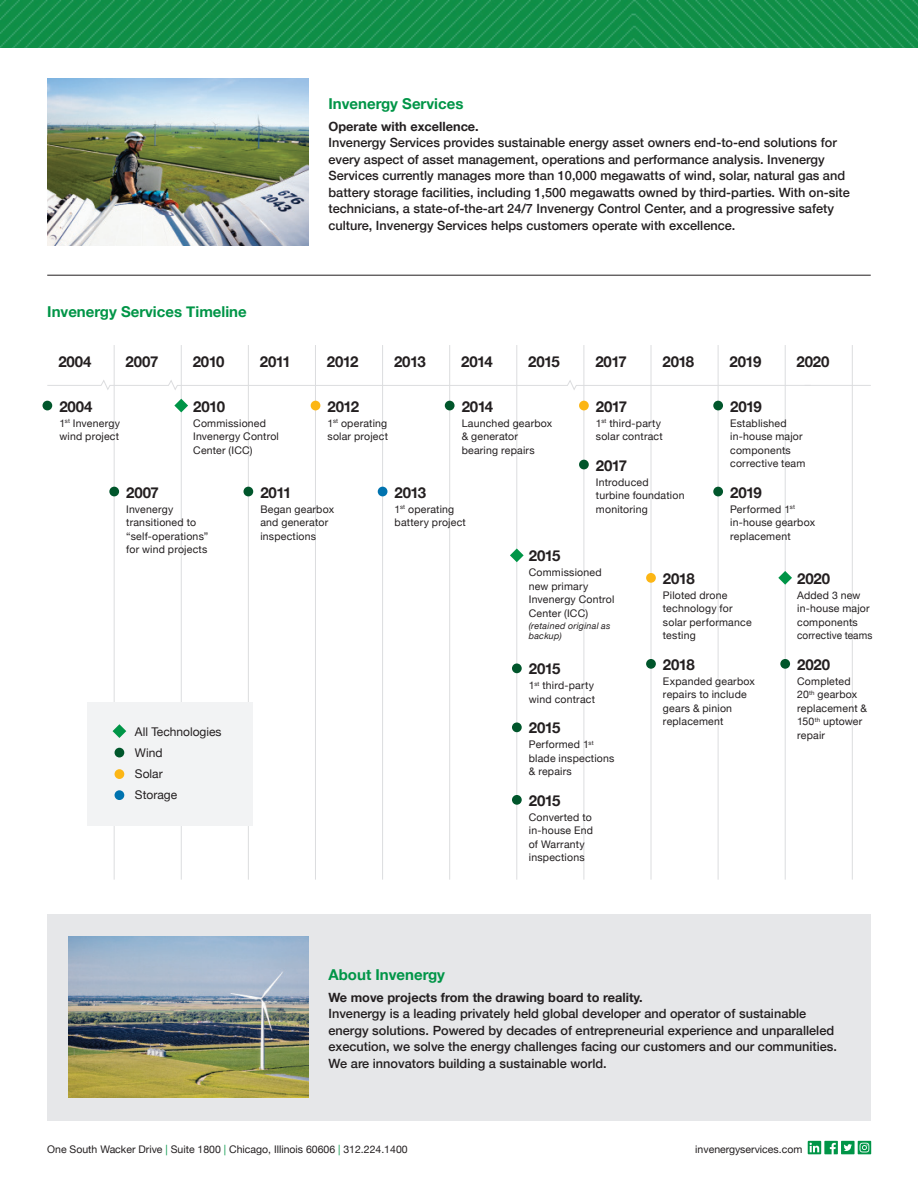
<style>
.page{position:relative;width:918px;height:1188px;background:#fff}
.page>*{position:absolute;margin:0;border:0;box-sizing:border-box;transform-origin:0 0}
.t1{font:700 15px "Helvetica Neue";letter-spacing:-.04em;color:#231f20}
.t2{font:700 15px "Helvetica Neue";color:#009547}
.t3{font:500 12.75px/16.5px "Helvetica Neue";color:#231f20}
.t4{font:700 12.75px "Helvetica Neue";color:#231f20}
.t5{font:12px/21px "Helvetica Neue";color:#231f20}
.t6{font:10.5px/13.5px "Helvetica Neue";letter-spacing:.02em;color:#231f20}
.t7{font:10.5px "Helvetica Neue";color:#231f20}
.t8{font:italic 9px/10.5px "Helvetica Neue";letter-spacing:.03em;color:#231f20}
.s1{color:#009547}
</style>
<div class="page">
<div style="left:47px;top:914px;width:824px;height:206px;background:#e6e7e9"></div>
<img style="left:0;top:0;width:918px;height:47px">
<img style="left:68px;top:937px;width:240px;height:161px">
<img style="left:47px;top:79px;width:261px;height:166px">
<hr style="left:47px;top:275px;width:824px;height:1px;background:#231f20">
<svg style="left:808px;top:1141px;width:63px;height:13px"></svg>
<hr style="left:114px;top:345px;width:1px;height:535px;background:#dcdddf">
<hr style="left:181px;top:345px;width:1px;height:535px;background:#dcdddf">
<hr style="left:248px;top:345px;width:1px;height:535px;background:#dcdddf">
<hr style="left:315px;top:345px;width:1px;height:535px;background:#dcdddf">
<hr style="left:382px;top:345px;width:1px;height:535px;background:#dcdddf">
<hr style="left:449px;top:345px;width:1px;height:535px;background:#dcdddf">
<hr style="left:516px;top:345px;width:1px;height:535px;background:#dcdddf">
<hr style="left:584px;top:345px;width:1px;height:535px;background:#dcdddf">
<hr style="left:651px;top:345px;width:1px;height:535px;background:#dcdddf">
<hr style="left:718px;top:345px;width:1px;height:535px;background:#dcdddf">
<hr style="left:785px;top:345px;width:1px;height:535px;background:#dcdddf">
<div style="left:43px;top:401px;width:9px;height:9px;background:#00562b;border-radius:50%"></div>
<div style="left:109px;top:487px;width:10px;height:9px;background:#00562b;border-radius:50%"></div>
<div style="left:243px;top:487px;width:10px;height:9px;background:#00562b;border-radius:50%"></div>
<div style="left:311px;top:401px;width:9px;height:9px;background:#fcb615;border-radius:50%"></div>
<div style="left:378px;top:487px;width:9px;height:9px;background:#0073af;border-radius:50%"></div>
<div style="left:445px;top:401px;width:10px;height:9px;background:#00562b;border-radius:50%"></div>
<div style="left:512px;top:663px;width:10px;height:10px;background:#00562b;border-radius:50%"></div>
<div style="left:512px;top:722px;width:10px;height:10px;background:#00562b;border-radius:50%"></div>
<div style="left:512px;top:795px;width:10px;height:10px;background:#00562b;border-radius:50%"></div>
<div style="left:579px;top:401px;width:10px;height:9px;background:#fcb615;border-radius:50%"></div>
<div style="left:579px;top:460px;width:10px;height:9px;background:#00562b;border-radius:50%"></div>
<div style="left:646px;top:659px;width:10px;height:10px;background:#00562b;border-radius:50%"></div>
<div style="left:646px;top:573px;width:10px;height:10px;background:#fcb615;border-radius:50%"></div>
<div style="left:713px;top:401px;width:10px;height:9px;background:#00562b;border-radius:50%"></div>
<div style="left:713px;top:487px;width:10px;height:9px;background:#00562b;border-radius:50%"></div>
<div style="left:87px;top:702px;width:166px;height:123px;background:#f2f3f4"></div>
<div style="left:115px;top:748px;width:9px;height:9px;background:#00562b;border-radius:50%"></div>
<div style="left:115px;top:769px;width:9px;height:10px;background:#fcb615;border-radius:50%"></div>
<div style="left:115px;top:790px;width:9px;height:10px;background:#0073af;border-radius:50%"></div>
<svg style="left:47px;top:379px;width:758px;height:12px"></svg>
<svg style="left:174px;top:399px;width:14px;height:13px"></svg>
<svg style="left:510px;top:548px;width:14px;height:14px"></svg>
<svg style="left:113px;top:724px;width:13px;height:14px"></svg>
<hr style="left:852px;top:345px;width:1px;height:535px;background:#dcdddf">
<hr style="left:805px;top:385px;width:66px;height:1px;background:#dcdddf">
<div style="left:780px;top:659px;width:10px;height:10px;background:#00562b;border-radius:50%"></div>
<svg style="left:778px;top:571px;width:14px;height:14px"></svg>
<h1 class="t2" style="left:47px;top:300px;width:201px">Invenergy Services Timeline</h1>
<h1 class="t2" style="left:328px;top:92px;width:136px">Invenergy Services</h1>
<p class="t4" style="left:328px;top:116px;width:152px">Operate with excellence.</p>
<p class="t3" style="left:328px;top:133px;width:523px">Invenergy Services provides sustainable energy asset owners end-to-end solutions for every aspect of asset management, operations and performance analysis. Invenergy Services currently manages more than 10,000 megawatts of wind, solar, natural gas and battery storage facilities, including 1,500 megawatts owned by third-parties. With on-site technicians, a state-of-the-art 24/7 Invenergy Control Center, and a progressive safety culture, Invenergy Services helps customers operate with excellence.</p>
<h1 class="t1" style="left:58px;top:350px;width:35px">2004</h1>
<h1 class="t1" style="left:126px;top:350px;width:34px">2007</h1>
<h1 class="t1" style="left:193px;top:350px;width:33px">2010</h1>
<h1 class="t1" style="left:260px;top:350px;width:33px">2011</h1>
<h1 class="t1" style="left:327px;top:350px;width:33px">2012</h1>
<h1 class="t1" style="left:394px;top:350px;width:33px">2013</h1>
<h1 class="t1" style="left:461px;top:350px;width:33px">2014</h1>
<h1 class="t1" style="left:528px;top:350px;width:33px">2015</h1>
<h1 class="t1" style="left:595px;top:350px;width:33px">2017</h1>
<h1 class="t1" style="left:662px;top:350px;width:33px">2018</h1>
<h1 class="t1" style="left:730px;top:350px;width:33px">2019</h1>
<h1 class="t1" style="left:59px;top:394px;width:35px">2004</h1>
<p class="t6" style="left:59px;top:417px;width:62px">1<sup>st</sup> Invenergy wind project</p>
<h1 class="t1" style="left:797px;top:350px;width:34px">2020</h1>
<h1 class="t1" style="left:193px;top:394px;width:33px">2010</h1>
<p class="t6" style="left:193px;top:417px;width:87px">Commissioned<br>Invenergy Control<br>Center (ICC)</p>
<h1 class="t1" style="left:328px;top:394px;width:33px">2012</h1>
<p class="t6" style="left:328px;top:417px;width:62px">1<sup>st</sup> operating solar project</p>
<h1 class="t1" style="left:462px;top:394px;width:33px">2014</h1>
<p class="t6" style="left:462px;top:417px;width:92px">Launched gearbox &amp; generator bearing repairs</p>
<h1 class="t1" style="left:596px;top:394px;width:33px">2017</h1>
<p class="t6" style="left:596px;top:417px;width:68px">1<sup>st</sup> third-party solar contract</p>
<h1 class="t1" style="left:596px;top:453px;width:33px">2017</h1>
<p class="t6" style="left:596px;top:476px;width:90px">Introduced turbine foundation monitoring</p>
<h1 class="t1" style="left:730px;top:394px;width:33px">2019</h1>
<p class="t6" style="left:730px;top:417px;width:77px">Established in-house major components corrective team</p>
<h1 class="t1" style="left:730px;top:480px;width:33px">2019</h1>
<p class="t6" style="left:730px;top:503px;width:86px">Performed 1<sup>st </sup>in-house gearbox replacement</p>
<h1 class="t1" style="left:126px;top:480px;width:34px">2007</h1>
<p class="t6" style="left:126px;top:503px;width:84px">Invenergy transitioned to “self-operations” for wind projects</p>
<h1 class="t1" style="left:260px;top:480px;width:33px">2011</h1>
<p class="t6" style="left:260px;top:503px;width:75px">Began gearbox and generator inspections</p>
<h1 class="t1" style="left:395px;top:480px;width:33px">2013</h1>
<p class="t6" style="left:395px;top:503px;width:73px">1<sup>st</sup> operating battery project</p>
<h1 class="t1" style="left:529px;top:544px;width:33px">2015</h1>
<p class="t6" style="left:529px;top:566px;width:87px">Commissioned new primary<br>Invenergy Control<br>Center (ICC)</p>
<p class="t8" style="left:529px;top:621px;width:83px">(retained original as backup)</p>
<h1 class="t1" style="left:797px;top:567px;width:34px">2020</h1>
<p class="t6" style="left:797px;top:589px;width:77px">Added 3 new in-house major components corrective teams</p>
<h1 class="t1" style="left:663px;top:567px;width:33px">2018</h1>
<p class="t6" style="left:663px;top:589px;width:90px">Piloted drone technology for solar performance testing</p>
<p class="t5" style="left:135px;top:722px;width:88px">All Technologies<br>Wind<br>Solar<br>Storage</p>
<h1 class="t2" style="left:328px;top:963px;width:118px">About Invenergy</h1>
<h1 class="t1" style="left:529px;top:657px;width:33px">2015</h1>
<p class="t6" style="left:529px;top:679px;width:68px">1<sup>st</sup> third-party wind contract</p>
<h1 class="t1" style="left:529px;top:716px;width:33px">2015</h1>
<p class="t6" style="left:529px;top:738px;width:87px">Performed 1<sup>st </sup>blade inspections &amp; repairs</p>
<h1 class="t1" style="left:529px;top:789px;width:33px">2015</h1>
<p class="t6" style="left:529px;top:811px;width:66px">Converted to in-house End of Warranty inspections</p>
<h1 class="t1" style="left:663px;top:653px;width:33px">2018</h1>
<p class="t6" style="left:663px;top:675px;width:93px">Expanded gearbox repairs to include gears &amp; pinion replacement</p>
<h1 class="t1" style="left:797px;top:653px;width:34px">2020</h1>
<p class="t6" style="left:797px;top:675px;width:72px">Completed<br>20<sup>th</sup> gearbox replacement &amp;<br>150<sup>th</sup> uptower repair</p>
<p class="t4" style="left:328px;top:987px;width:316px">We move projects from the drawing board to reality.</p>
<p class="t3" style="left:328px;top:1004px;width:510px">Invenergy is a leading privately held global developer and operator of sustainable energy solutions. Powered by decades of entrepreneurial experience and unparalleled execution, we solve the energy challenges facing our customers and our communities.<br>We are innovators building a sustainable world.</p>
<p class="t7" style="left:47px;top:1141px;width:362px">One South Wacker Drive <span class="s1">|</span> Suite 1800 <span class="s1">|</span> Chicago, Illinois 60606 <span class="s1">|</span> 312.224.1400</p>
<p class="t7" style="left:695px;top:1141px;width:109px">invenergyservices.com</p>
</div>
